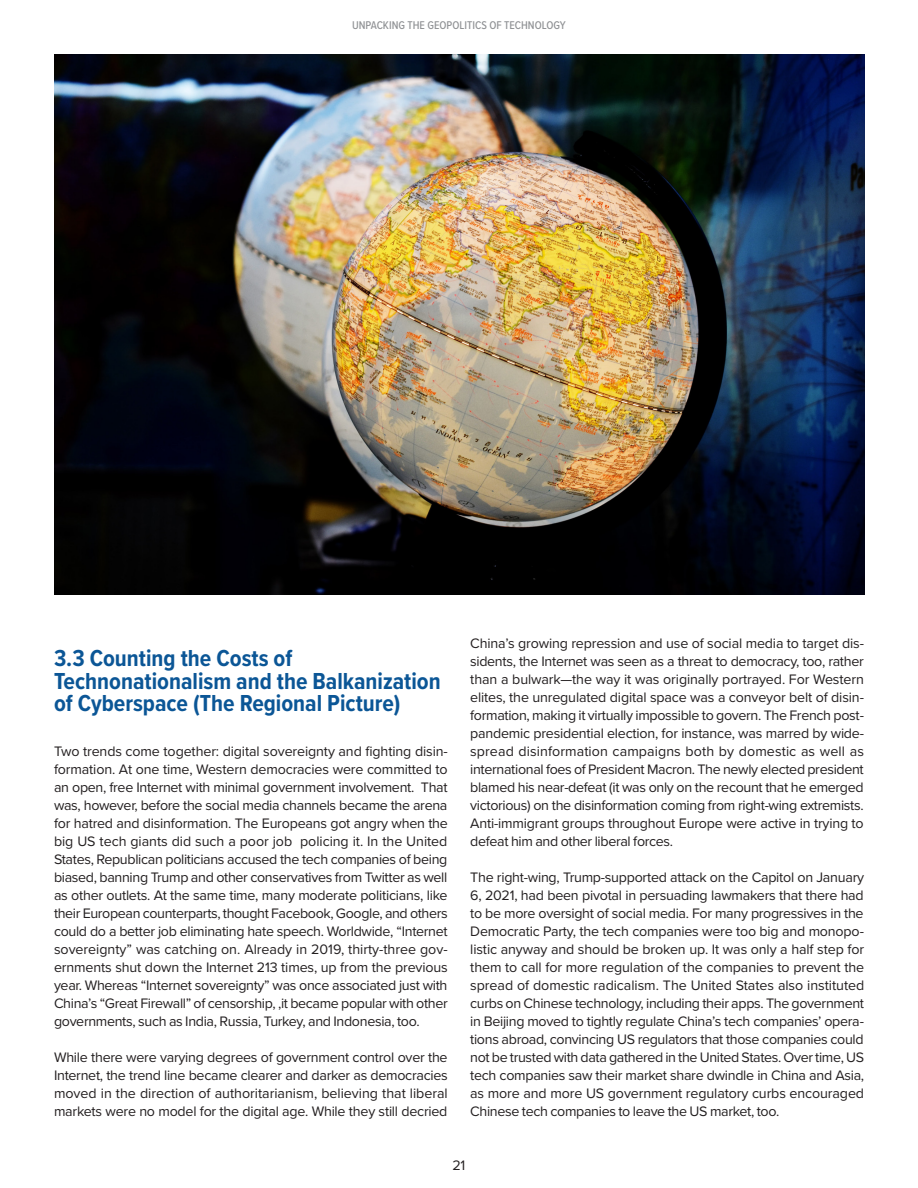
<style>
.page{position:relative;width:918px;height:1188px;background:#fff}
.page>*{position:absolute;margin:0;border:0;box-sizing:border-box;transform-origin:0 0}
.Proxima_subhed{font:700 24px/22.5px "Proxima Nova Cond";color:#0b5696}
.Proxima_MAIN_body_te{font:14.25px/18px "Proxima Nova";letter-spacing:-.025em;color:#231f20;text-align:justify}
.t1{font:500 11.7px "Proxima Nova Cond";color:#8f9194}
</style>
<div class="page">
<img style="left:54px;top:54px;width:810px;height:540px">
<p class="t1" style="left:352px;top:17px;width:215px">UNPACKING THE GEOPOLITICS OF TECHNOLOGY</p>
<p class="Proxima_subhed" style="left:54px;top:646px;width:388px">3.3 Counting the Costs of<br>Technonationalism and the Balkanization of Cyberspace (The Regional Picture)</p>
<p class="Proxima_MAIN_body_te" style="left:54px;top:742px;width:395px">Two trends come together: digital sovereignty and fighting disin&shy;formation. At one time, Western democracies were committed to an open, free Internet with minimal government involvement. That was, however, before the social media channels became the arena for hatred and disinformation. The Europeans got angry when the big US tech giants did such a poor job policing it. In the United States, Republican politicians accused the tech companies of being biased, banning Trump and other conservatives from Twitter as well as other outlets. At the same time, many moderate politicians, like their European counterparts, thought Facebook, Google, and others could do a better job eliminating hate speech. Worldwide, “Internet sovereignty” was catching on. Already in 2019, thirty-three gov&shy;ernments shut down the Internet 213 times, up from the previous year. Whereas “Internet sovereignty” was once associated just with China’s “Great Firewall” of censorship, ,it became popular with other governments, such as India, Russia, Turkey, and Indonesia, too.</p>
<p class="Proxima_MAIN_body_te" style="left:54px;top:1048px;width:395px">While there were varying degrees of government control over the Internet, the trend line became clearer and darker as democracies moved in the direction of authoritarianism, believing that liberal markets were no model for the digital age. While they still decried</p>
<p class="Proxima_MAIN_body_te" style="left:470px;top:634px;width:395px">China’s growing repression and use of social media to target dis&shy;sidents, the Internet was seen as a threat to democracy, too, rather than a bulwark—the way it was originally portrayed. For Western elites, the unregulated digital space was a conveyor belt of disin&shy;formation, making it virtually impossible to govern. The French post&shy;pandemic presidential election, for instance, was marred by wide&shy;spread disinformation campaigns both by domestic as well as international foes of President Macron. The newly elected president blamed his near-defeat (it was only on the recount that he emerged victorious) on the disinformation coming from right-wing extremists.<br>Anti-immigrant groups throughout Europe were active in trying to defeat him and other liberal forces.</p>
<p class="Proxima_MAIN_body_te" style="left:470px;top:868px;width:396px">The right-wing, Trump-supported attack on the Capitol on January 6, 2021, had been pivotal in persuading lawmakers that there had to be more oversight of social media. For many progressives in the Democratic Party, the tech companies were too big and monopo&shy;listic anyway and should be broken up. It was only a half step for them to call for more regulation of the companies to prevent the spread of domestic radicalism. The United States also instituted curbs on Chinese technology, including their apps. The government in Beijing moved to tightly regulate China’s tech companies’ opera&shy;tions abroad, convincing US regulators that those companies could not be trusted with data gathered in the United States. Over time, US tech companies saw their market share dwindle in China and Asia, as more and more US government regulatory curbs encouraged Chinese tech companies to leave the US market, too.</p>
<p class="Proxima_MAIN_body_te" style="left:453px;top:1156px;width:14px">21</p>
</div>
